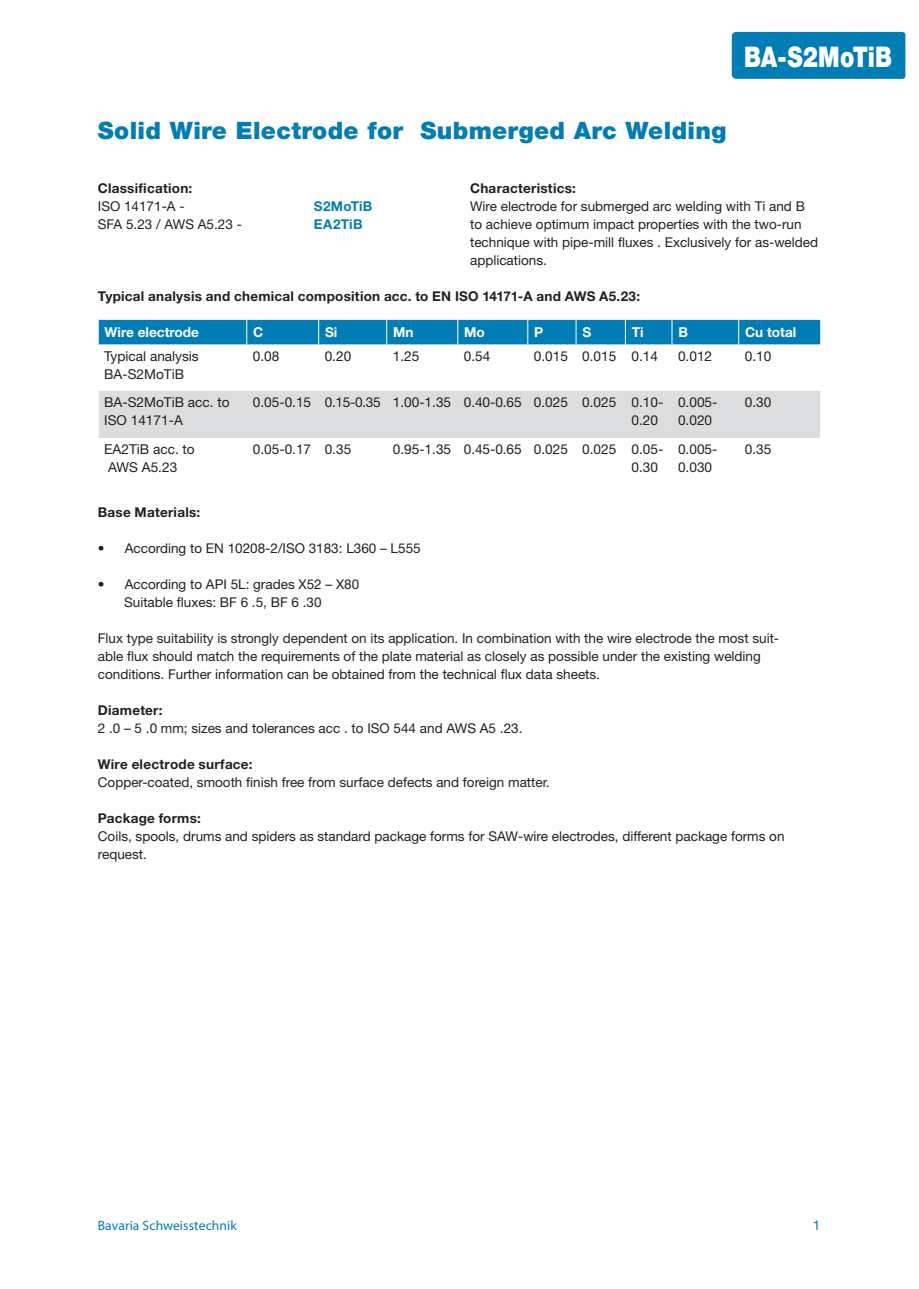
<style>
.page{position:relative;width:919px;height:1289px;background:#fff}
.page>*{position:absolute;margin:0;border:0;box-sizing:border-box;transform-origin:0 0}
.t1{font:900 28.5px "Helvetica Neue LT Std";color:#fff;scale:.8 1}
.t2{font:900 24px "Helvetica Neue LT Std";letter-spacing:.015em;color:#007db5}
.t3{font:13.65px/18.1px "Helvetica Neue LT Std";color:#231f20}
.t4{font:700 13.65px "Helvetica Neue LT Std";color:#fff}
.t5{font:13.5px/18px "Helvetica Neue LT Std";color:#231f20}
.t6{font:700 13.5px "Helvetica Neue LT Std";letter-spacing:.02em;color:#231f20}
.t7{font:13.5px "Myriad Pro";letter-spacing:.01em;color:#007db5}
.t8{font:700 13.5px "Helvetica Neue LT Std";letter-spacing:.015em;color:#007db5}
.t9{font:13.5px "Helvetica Neue LT Std";color:#007db5}
</style>
<div class="page">
<div style="left:731px;top:32px;width:174px;height:47px;background:#007db5"></div>
<div style="left:99px;top:391px;width:721px;height:47px;background:#dcdddf"></div>
<svg style="left:98px;top:319px;width:723px;height:26px;background:#0f84b9"></svg>
<hr style="left:738px;top:319px;width:83px;height:1px;background:#fff">
<hr style="left:738px;top:344px;width:83px;height:1px;background:#fff">
<hr style="left:98px;top:344px;width:149px;height:1px;background:#fff">
<h1 class="t1" style="left:744px;top:40px;width:186px">BA-S2MoTiB</h1>
<h2 class="t2" style="left:98px;top:116px;width:630px">Solid Wire Electrode for Submerged Arc Welding</h2>
<p class="t6" style="left:98px;top:180px;width:96px">Classification:</p>
<p class="t5" style="left:98px;top:197px;width:88px">ISO 14171-A -</p>
<p class="t8" style="left:314px;top:198px;width:60px">S2MoTiB</p>
<p class="t5" style="left:98px;top:215px;width:145px">SFA 5.23 / AWS A5.23 -</p>
<p class="t8" style="left:314px;top:216px;width:50px">EA2TiB</p>
<p class="t6" style="left:470px;top:180px;width:107px">Characteristics:</p>
<p class="t5" style="left:470px;top:197px;width:349px">Wire electrode for submerged arc welding with Ti and B to achieve optimum impact properties with the two-run technique with pipe-mill fluxes . Exclusively for as-welded applications.</p>
<p class="t6" style="left:98px;top:288px;width:544px">Typical analysis and chemical composition acc. to EN ISO 14171-A and AWS A5.23:</p>
<p class="t4" style="left:105px;top:324px;width:96px">Wire electrode</p>
<p class="t4" style="left:253px;top:324px;width:12px">C</p>
<p class="t4" style="left:325px;top:324px;width:14px">Si</p>
<p class="t4" style="left:393px;top:324px;width:22px">Mn</p>
<p class="t4" style="left:464px;top:324px;width:22px">Mo</p>
<p class="t4" style="left:534px;top:324px;width:11px">P</p>
<p class="t4" style="left:582px;top:324px;width:10px">S</p>
<p class="t4" style="left:631px;top:324px;width:13px">Ti</p>
<p class="t4" style="left:678px;top:324px;width:11px">B</p>
<p class="t4" style="left:745px;top:324px;width:53px">Cu total</p>
<p class="t3" style="left:104px;top:346px;width:96px">Typical analysis<br>BA-S2MoTiB</p>
<p class="t3" style="left:253px;top:346px;width:28px">0.08</p>
<p class="t3" style="left:325px;top:346px;width:28px">0.20</p>
<p class="t3" style="left:393px;top:346px;width:28px">1.25</p>
<p class="t3" style="left:464px;top:346px;width:28px">0.54</p>
<p class="t3" style="left:534px;top:346px;width:126px">0.015 0.015 0.14</p>
<p class="t3" style="left:678px;top:346px;width:36px">0.012</p>
<p class="t3" style="left:744px;top:346px;width:28px">0.10</p>
<p class="t3" style="left:104px;top:392px;width:127px">BA-S2MoTiB acc. to<br>ISO 14171-A</p>
<p class="t3" style="left:631px;top:392px;width:33px;text-indent:-378px">0.05-0.15 0.15-0.35 1.00-1.35 0.40-0.65 0.025 0.025 0.10-<br>0.20</p>
<p class="t3" style="left:678px;top:392px;width:41px">0.005-<br>0.020</p>
<p class="t3" style="left:744px;top:392px;width:28px">0.30</p>
<p class="t3" style="left:104px;top:439px;width:92px">EA2TiB acc. to<br>AWS A5.23</p>
<p class="t3" style="left:253px;top:439px;width:100px">0.05-0.17 0.35</p>
<p class="t3" style="left:631px;top:439px;width:33px;text-indent:-239px">0.95-1.35 0.45-0.65 0.025 0.025 0.05-<br>0.30</p>
<p class="t3" style="left:678px;top:439px;width:41px">0.005-<br>0.030</p>
<p class="t3" style="left:744px;top:439px;width:28px">0.35</p>
<p class="t6" style="left:98px;top:504px;width:104px">Base Materials:</p>
<p class="t5" style="left:98px;top:539px;width:324px">• According to EN 10208-2/ISO 3183: L360 – L555</p>
<p class="t5" style="left:124px;top:575px;width:237px;text-indent:-26px">• According to API 5L: grades X52 – X80<br>Suitable fluxes: BF 6 .5, BF 6 .30</p>
<p class="t5" style="left:98px;top:629px;width:682px">Flux type suitability is strongly dependent on its application. In combination with the wire electrode the most suit&shy;able flux should match the requirements of the plate material as closely as possible under the existing welding conditions. Further information can be obtained from the technical flux data sheets.</p>
<p class="t6" style="left:98px;top:702px;width:66px">Diameter:</p>
<p class="t5" style="left:98px;top:719px;width:426px">2 .0 – 5 .0 mm; sizes and tolerances acc . to ISO 544 and AWS A5 .23.</p>
<p class="t6" style="left:98px;top:756px;width:156px">Wire electrode surface:</p>
<p class="t5" style="left:98px;top:773px;width:453px">Copper-coated, smooth finish free from surface defects and foreign matter.</p>
<p class="t6" style="left:98px;top:810px;width:105px">Package forms:</p>
<p class="t5" style="left:98px;top:827px;width:688px">Coils, spools, drums and spiders as standard package forms for SAW-wire electrodes, different package forms on request.</p>
<p class="t7" style="left:98px;top:1216px;width:140px">Bavaria Schweisstechnik</p>
<p class="t9" style="left:812px;top:1216px;width:9px">1</p>
</div>
